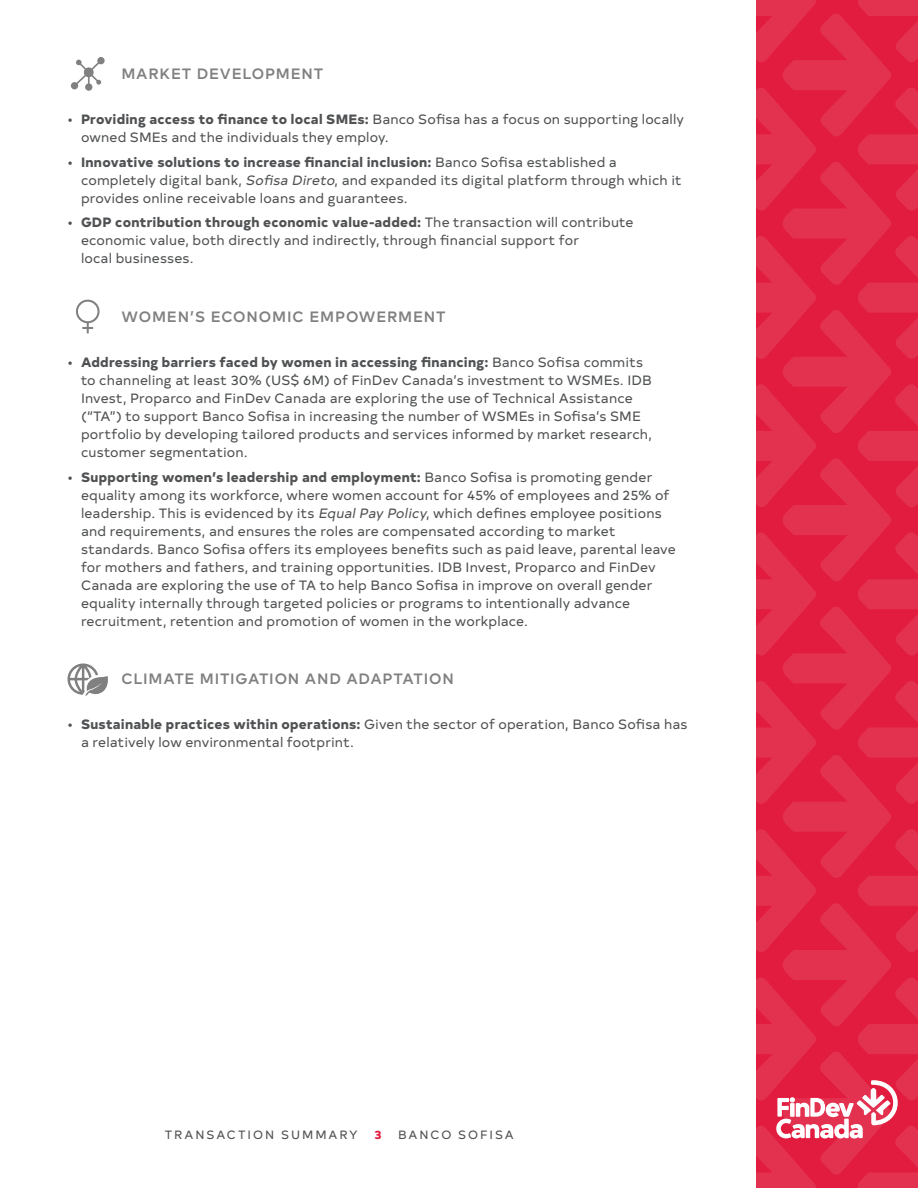
<style>
.page{position:relative;width:918px;height:1188px;background:#fff}
.page>*{position:absolute;margin:0;border:0;box-sizing:border-box;transform-origin:0 0}
.t1{font:500 15px "Typold";letter-spacing:.055em;color:#808080}
.t2{font:13.5px/18px "Typold";letter-spacing:.01em;color:#4f5153}
.t3{font:12px "Typold";letter-spacing:.16em;color:#4f5153}
.t4{font:800 12px "Typold";color:#e21c3f}
.s1{font-weight:800}
.s2{font-style:italic}
</style>
<div class="page">
<svg style="left:756px;top:0;width:162px;height:1188px;background:#e2294a"></svg>
<svg style="left:76px;top:300px;width:24px;height:33px"></svg>
<svg style="left:71px;top:57px;width:34px;height:34px"></svg>
<svg style="left:68px;top:664px;width:40px;height:31px"></svg>
<h3 class="t1" style="left:122px;top:61px;width:203px">MARKET DEVELOPMENT</h3>
<p class="t2" style="left:81px;top:109px;width:605px;text-indent:-14px">• <span class="s1">Providing access to finance to local SMEs:</span> Banco Sofisa has a focus on supporting locally owned SMEs and the individuals they employ.</p>
<p class="t2" style="left:81px;top:152px;width:602px;text-indent:-14px">• <span class="s1">Innovative solutions to increase financial inclusion:</span> Banco Sofisa established a completely digital bank, <span class="s2">Sofisa Direto</span>, and expanded its digital platform through which it provides online receivable loans and guarantees.</p>
<p class="t2" style="left:81px;top:212px;width:554px;text-indent:-14px">• <span class="s1">GDP contribution through economic value-added:</span> The transaction will contribute economic value, both directly and indirectly, through financial support for<br>local businesses.</p>
<h3 class="t1" style="left:122px;top:304px;width:326px">WOMEN’S ECONOMIC EMPOWERMENT</h3>
<p class="t2" style="left:81px;top:352px;width:573px;text-indent:-14px">• <span class="s1">Addressing barriers faced by women in accessing financing:</span> Banco Sofisa commits to channeling at least 30% (US$ 6M) of FinDev Canada’s investment to WSMEs. IDB Invest, Proparco and FinDev Canada are exploring the use of Technical Assistance (“TA”) to support Banco Sofisa in increasing the number of WSMEs in Sofisa’s SME portfolio by developing tailored products and services informed by market research, customer segmentation.</p>
<p class="t2" style="left:81px;top:467px;width:596px;text-indent:-14px">• <span class="s1">Supporting women’s leadership and employment:</span> Banco Sofisa is promoting gender equality among its workforce, where women account for 45% of employees and 25% of leadership. This is evidenced by its <span class="s2">EqualPay Policy</span>, which defines employee positions and requirements, and ensures the roles are compensated according to market standards. Banco Sofisa offers its employees benefits such as paid leave, parental leave for mothers and fathers, and training opportunities. IDB Invest, Proparco and FinDev Canada are exploring the use of TA to help Banco Sofisa in improve on overall gender equality internally through targeted policies or programs to intentionally advance recruitment, retention and promotion of women in the workplace.</p>
<h3 class="t1" style="left:122px;top:667px;width:334px">CLIMATE MITIGATION AND ADAPTATION</h3>
<p class="t2" style="left:81px;top:714px;width:608px;text-indent:-14px">• <span class="s1">Sustainable practices within operations:</span> Given the sector of operation, Banco Sofisa has a relatively low environmental footprint.</p>
<p class="t3" style="left:165px;top:1125px;width:194px">TRANSACTION SUMMARY</p>
<p class="t4" style="left:374px;top:1124px;width:9px">3</p>
<p class="t3" style="left:398px;top:1125px;width:117px">BANCO SOFISA</p>
</div>
